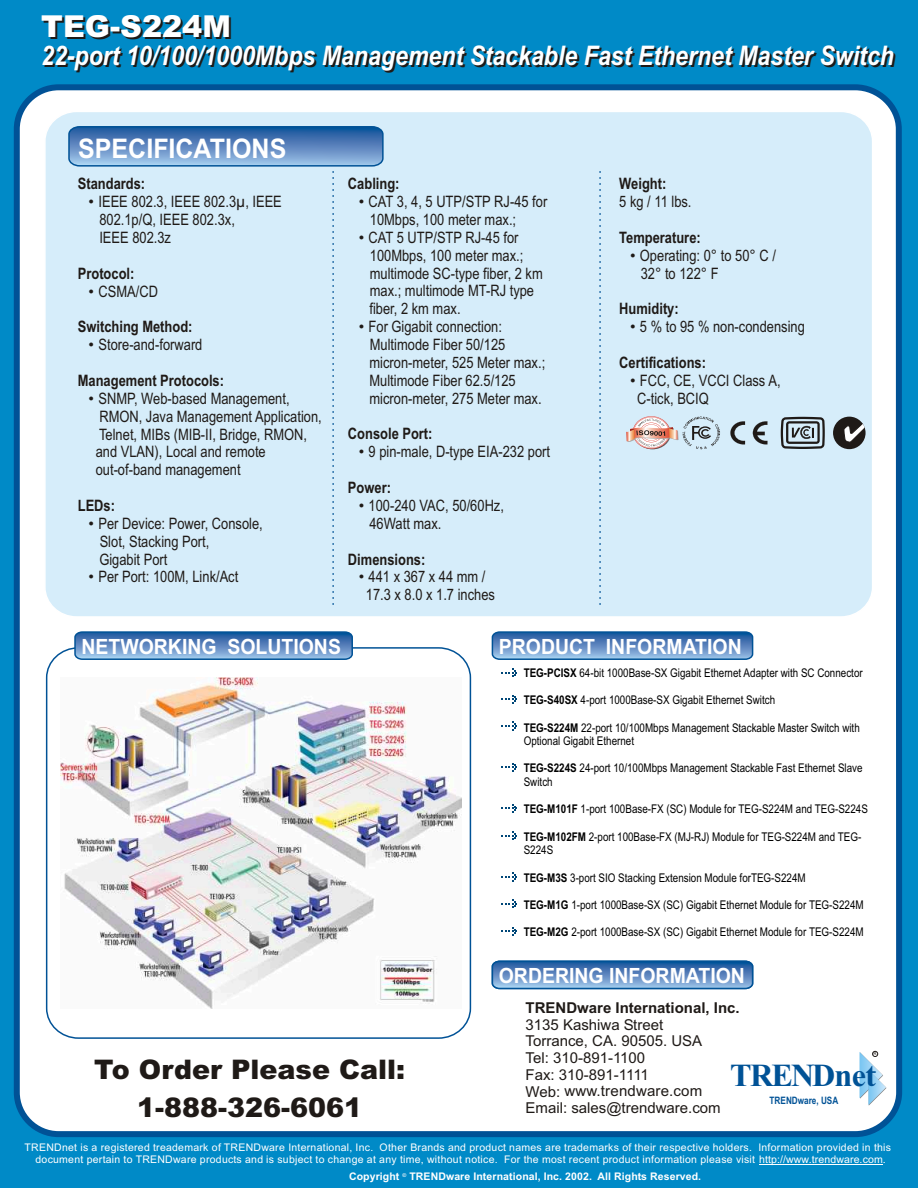
<style>
.page{position:relative;width:918px;height:1188px;background:#008ac7}
.page>*{position:absolute;margin:0;border:0;box-sizing:border-box;transform-origin:0 0}
.t1{font:700 32.25px "Times New Roman";letter-spacing:-.05em;color:#005296}
.t2{font:900 30.3px "Arial";color:#fff}
.t3{font:italic 700 27px "Arial";color:#fff;scale:.86 1}
.t4{font:900 27px/38.1px "Arial";color:#1f1a17;text-align:center}
.t5{font:700 27px "Arial";color:#fff;scale:.93 1}
.t6{font:700 21px "Arial";color:#fff;scale:.93 1}
.t7{font:15.75px/17.9px "Arial Narrow";color:#1f1a17}
.t8{font:700 15.75px "Arial Narrow";color:#1f1a17}
.t9{font:15px/16.5px "Arial";color:#1f1a17}
.t10{font:700 15px "Arial";color:#1f1a17}
.t11{font:12px/13.6px "Arial Narrow";color:#000}
.t12{font:10.5px/11.7px "Arial";letter-spacing:.025em;color:#fff;text-align:center}
.t13{font:700 10.5px "Arial";letter-spacing:.01em;color:#fff}
.t14{font:700 10.2px "Arial";color:#005296;scale:.8 1}
.t15{font:700 5.25px "Arial";color:#fff}
.t16{font:4.35px "Arial";color:#1f1a17}
.s1{font-family:"Arial"}
.s2{font-weight:700}
.s3{color:#008ac7}
</style>
<div class="page">
<div style="left:14px;top:84px;width:888px;height:1053px;background:#fff;border:6px solid #005296;border-radius:42px"></div>
<div style="left:46px;top:647px;width:425px;height:392px;border:2px solid #005296;border-radius:31px"></div>
<svg style="left:74px;top:631px;width:280px;height:29px"></svg>
<svg style="left:491px;top:960px;width:263px;height:30px"></svg>
<svg style="left:860px;top:1051px;width:26px;height:55px"></svg>
<hr style="left:759px;top:1164px;width:124px;height:1px;background:#fff">
<div style="left:44px;top:111px;width:829px;height:507px;background:#d6edfa;border:2px solid #fff;border-radius:31px"></div>
<svg style="left:599px;top:171px;width:2px;height:434px"></svg>
<svg style="left:68px;top:126px;width:316px;height:479px"></svg>
<svg style="left:501px;top:668px;width:16px;height:9px"></svg>
<svg style="left:491px;top:631px;width:263px;height:29px"></svg>
<svg style="left:501px;top:695px;width:16px;height:9px"></svg>
<svg style="left:501px;top:722px;width:16px;height:8px"></svg>
<svg style="left:501px;top:763px;width:16px;height:9px"></svg>
<svg style="left:501px;top:804px;width:16px;height:9px"></svg>
<svg style="left:501px;top:873px;width:16px;height:9px"></svg>
<svg style="left:501px;top:831px;width:16px;height:9px"></svg>
<svg style="left:501px;top:899px;width:16px;height:9px"></svg>
<svg style="left:501px;top:927px;width:16px;height:9px"></svg>
<img style="left:61px;top:677px;width:401px;height:331px">
<svg style="left:730px;top:421px;width:15px;height:23px"></svg>
<svg style="left:753px;top:421px;width:15px;height:23px"></svg>
<svg style="left:781px;top:417px;width:44px;height:32px"></svg>
<div style="left:833px;top:417px;width:33px;height:32px;background:#1f1a17;border-radius:50%"></div>
<svg style="left:844px;top:420px;width:22px;height:23px"></svg>
<svg style="left:626px;top:416px;width:94px;height:33px"></svg>
<h2 class="t2" style="left:41px;top:16px;width:191px">TEG-S224M</h2>
<h3 class="t3" style="left:41px;top:46px;width:993px">22-port 10/100/1000Mbps Management Stackable Fast Ethernet Master Switch</h3>
<h3 class="t5" style="left:78px;top:138px;width:225px">SPECIFICATIONS</h3>
<p class="t8" style="left:78px;top:172px;width:69px">Standards:</p>
<p class="t7" style="left:99px;top:194px;width:184px;text-indent:-11px"><span class="s1">•</span> IEEE 802.3, IEEE 802.3µ, IEEE<br>802.1p/Q, IEEE 802.3x,<br>IEEE 802.3z</p>
<p class="t8" style="left:78px;top:261px;width:58px">Protocol:</p>
<p class="t7" style="left:89px;top:284px;width:71px"><span class="s1">•</span> CSMA/CD</p>
<p class="t8" style="left:78px;top:315px;width:116px">Switching Method:</p>
<p class="t7" style="left:89px;top:337px;width:115px"><span class="s1">•</span> Store-and-forward</p>
<p class="t8" style="left:78px;top:369px;width:148px">Management Protocols:</p>
<p class="t7" style="left:96px;top:391px;width:228px;text-indent:-7px"><span class="s1">•</span> SNMP, Web-based Management,<br>RMON, Java Management Application,<br>Telnet, MIBs (MIB-II, Bridge, RMON, and VLAN), Local and remote out-of-band management</p>
<p class="t8" style="left:78px;top:494px;width:39px">LEDs:</p>
<p class="t7" style="left:99px;top:516px;width:165px;text-indent:-11px"><span class="s1">•</span> Per Device: Power, Console,<br>Slot, Stacking Port,<br>Gigabit Port</p>
<p class="t7" style="left:89px;top:569px;width:151px"><span class="s1">•</span> Per Port: 100M, Link/Act</p>
<p class="t8" style="left:348px;top:172px;width:53px">Cabling:</p>
<p class="t7" style="left:370px;top:194px;width:179px;text-indent:-11px"><span class="s1">•</span> CAT 3, 4, 5 UTP/STP RJ-45 for<br>10Mbps, 100 meter max.;</p>
<p class="t7" style="left:369px;top:230px;width:175px;text-indent:-11px"><span class="s1">•</span> CAT 5 UTP/STP RJ-45 for<br>100Mbps, 100 meter max.; multimode SC-type fiber, 2 km max.; multimode MT-RJ type fiber, 2 km max.</p>
<p class="t7" style="left:369px;top:319px;width:177px;text-indent:-11px"><span class="s1">•</span> For Gigabit connection:<br>Multimode Fiber 50/125 micron-meter, 525 Meter max.;<br>Multimode Fiber 62.5/125 micron-meter, 275 Meter max.</p>
<p class="t8" style="left:348px;top:422px;width:86px">Console Port:</p>
<p class="t7" style="left:359px;top:444px;width:193px"><span class="s1">•</span> 9 pin-male, D-type EIA-232 port</p>
<p class="t8" style="left:348px;top:476px;width:45px">Power:</p>
<p class="t7" style="left:369px;top:498px;width:136px;text-indent:-11px"><span class="s1">•</span> 100-240 VAC, 50/60Hz,<br>46Watt max.</p>
<p class="t8" style="left:348px;top:547px;width:79px">Dimensions:</p>
<p class="t7" style="left:366px;top:569px;width:131px;text-indent:-7px"><span class="s1">•</span> 441 x 367 x 44 mm /<br>17.3 x 8.0 x 1.7 inches</p>
<p class="t8" style="left:619px;top:172px;width:49px">Weight:</p>
<p class="t7" style="left:619px;top:194px;width:74px">5 kg / 11 lbs.</p>
<p class="t8" style="left:619px;top:225px;width:83px">Temperature:</p>
<p class="t7" style="left:641px;top:248px;width:137px;text-indent:-11px"><span class="s1">•</span> Operating: 0° to 50° C /<br>32° to 122° F</p>
<p class="t8" style="left:619px;top:297px;width:61px">Humidity:</p>
<p class="t7" style="left:630px;top:319px;width:176px"><span class="s1">•</span> 5 % to 95 % non-condensing</p>
<p class="t8" style="left:619px;top:351px;width:88px">Certifications:</p>
<p class="t7" style="left:637px;top:373px;width:145px;text-indent:-7px"><span class="s1">•</span> FCC, CE, VCCI Class A,<br>C-tick, BCIQ</p>
<h3 class="t6" style="left:81px;top:638px;width:281px">NETWORKING SOLUTIONS</h3>
<h3 class="t6" style="left:499px;top:638px;width:263px">PRODUCT INFORMATION</h3>
<p class="t11" style="left:524px;top:667px;width:341px"><span class="s2">TEG-PCISX</span> 64-bit 1000Base-SX Gigabit Ethernet Adapter with SC Connector</p>
<p class="t11" style="left:524px;top:694px;width:253px"><span class="s2">TEG-S40SX</span> 4-port 1000Base-SX Gigabit Ethernet Switch</p>
<p class="t11" style="left:524px;top:722px;width:338px"><span class="s2">TEG-S224M</span> 22-port 10/100Mbps Management Stackable Master Switch with<br>Optional Gigabit Ethernet</p>
<p class="t11" style="left:524px;top:763px;width:340px"><span class="s2">TEG-S224S</span> 24-port 10/100Mbps Management Stackable Fast Ethernet Slave<br>Switch</p>
<p class="t11" style="left:524px;top:803px;width:346px"><span class="s2">TEG-M101F</span> 1-port 100Base-FX (SC) Module for TEG-S224M and TEG-S224S</p>
<p class="t11" style="left:524px;top:831px;width:339px"><span class="s2">TEG-M102FM</span> 2-port 100Base-FX (MJ-RJ) Module for TEG-S224M and TEG-<br>S224S</p>
<p class="t11" style="left:524px;top:872px;width:283px"><span class="s2">TEG-M3S</span> 3-port SIO Stacking Extension Module forTEG-S224M</p>
<p class="t11" style="left:524px;top:899px;width:341px"><span class="s2">TEG-M1G</span> 1-port 1000Base-SX (SC) Gigabit Ethernet Module for TEG-S224M</p>
<p class="t11" style="left:524px;top:926px;width:341px"><span class="s2">TEG-M2G</span> 2-port 1000Base-SX (SC) Gigabit Ethernet Module for TEG-S224M</p>
<h3 class="t6" style="left:499px;top:968px;width:266px">ORDERING INFORMATION</h3>
<h3 class="t4" style="left:94px;top:1053px;width:312px">To Order Please Call:<br>1-888-326-6061</h3>
<p class="t10" style="left:526px;top:1002px;width:216px">TRENDware International, Inc.</p>
<p class="t9" style="left:526px;top:1017px;width:178px">3135 Kashiwa Street<br>Torrance, CA. 90505. USA<br>Tel: 310-891-1100<br>Fax: 310-891-1111<br>Web: www.trendware.com</p>
<p class="t9" style="left:526px;top:1101px;width:197px">Email: sales@trendware.com</p>
<p class="t16" style="left:874px;top:1052px;width:5px">R</p>
<h1 class="t1" style="left:730px;top:1064px;width:147px">TRENDnet</h1>
<p class="t14" style="left:770px;top:1096px;width:87px">TRENDware, USA</p>
<p class="t12" style="left:25px;top:1143px;width:868px">TRENDnet is a registered treademark of TRENDware International, Inc. Other Brands and product names are trademarks of their respective holders. Information provided in this document pertain to TRENDware products and is subject to change at any time, without notice. For the most recent product information please visit <span class="s3">____________________</span></p>
<p class="t12" style="left:759px;top:1155px;width:128px">http://www.trendware.com.</p>
<p class="t13" style="left:349px;top:1173px;width:354px">Copyright TRENDware International, Inc. 2002. All Rights Reserved.</p>
<p class="t15" style="left:402px;top:1173px;width:5px">©</p>
</div>
